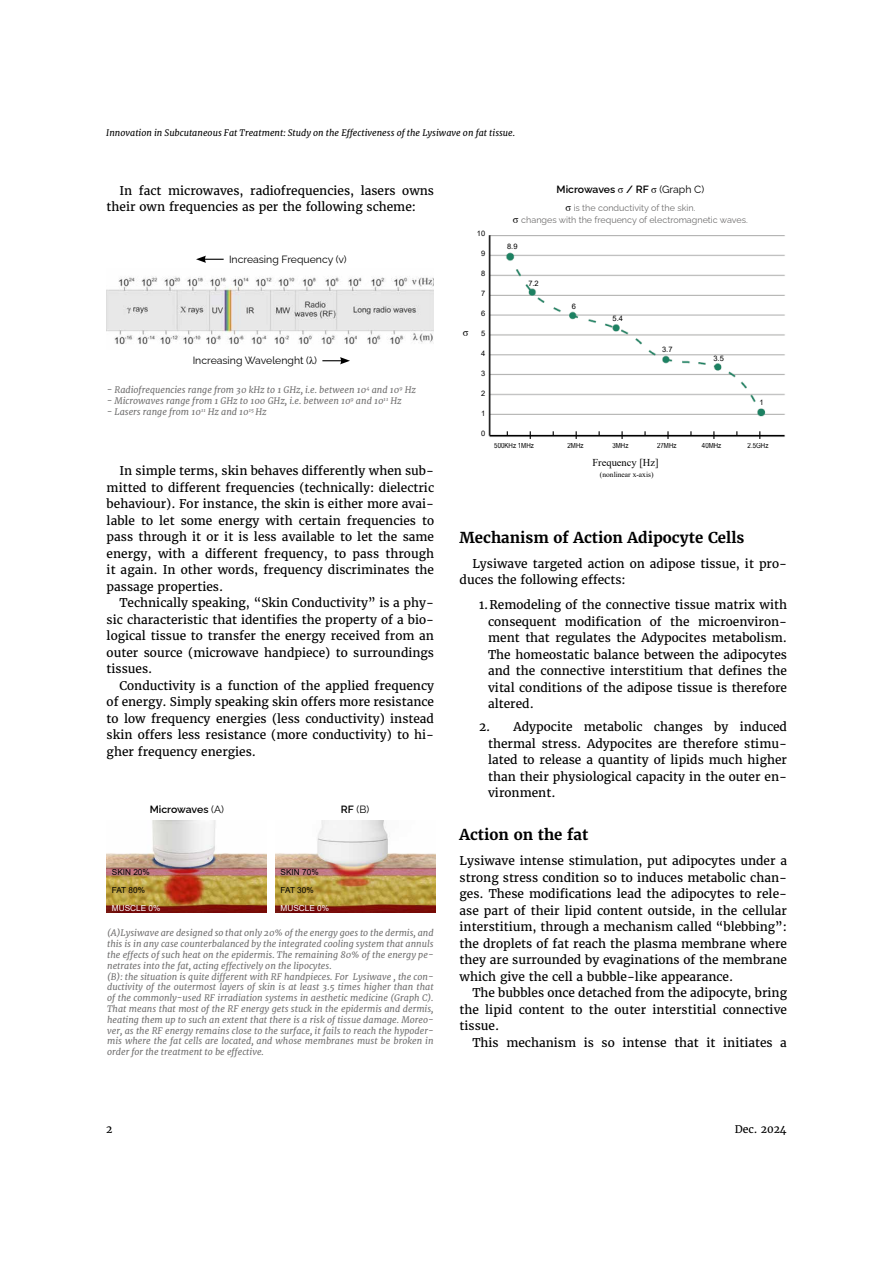
<style>
.page{position:relative;width:893px;height:1263px;background:#fff}
.page>*{position:absolute;margin:0;border:0;box-sizing:border-box;transform-origin:0 0}
.t1{font:700 15px "Merriweather";color:#000}
.t2{font:12px/16.5px "Merriweather";color:#000;text-align:justify}
.t3{font:10.5px "Raleway";color:#000}
.t4{font:600 10.5px "Raleway";letter-spacing:-.01em;color:#000}
.t5{font:10.5px "Times New Roman";color:#000}
.t6{font:10.5px "Merriweather";color:#000}
.t7{font:italic 9px/10.8px "Merriweather";color:#706f6f}
.t8{font:italic 9px "Merriweather";color:#000}
.t9{font:9px/11.2px "Raleway";color:#706f6f;text-align:center}
.t10{font:8.25px/18px "Arial";color:#000}
.t11{font:8.25px "Arial";color:#fff}
.t12{font:7.5px "Arial Narrow";color:#000}
.t13{font:7.5px "Arial";color:#000}
.t14{font:7.5px "Times New Roman";color:#000}
.s1{font-family:"Times New Roman"}
.s2{font-weight:400}
.s3{font-weight:600}
.s4{font-family:"Times New Roman";font-weight:400}
.s5{font-family:"Times New Roman";font-size:10.5px;color:#000}
</style>
<div class="page">
<img style="left:106px;top:276px;width:328px;height:69px">
<svg style="left:196px;top:256px;width:28px;height:7px"></svg>
<svg style="left:322px;top:357px;width:28px;height:7px"></svg>
<img style="left:107px;top:820px;width:160px;height:92px">
<img style="left:275px;top:820px;width:160px;height:92px">
<img style="left:488px;top:235px;width:297px;height:204px">
<svg style="left:667px;top:431px;width:2px;height:8px"></svg>
<svg style="left:621px;top:431px;width:2px;height:8px"></svg>
<p class="t8" style="left:106px;top:128px;width:410px">Innovation in Subcutaneous Fat Treatment: Study on the Effectiveness of the Lysiwave on fat tissue.</p>
<p class="t2" style="left:107px;top:182px;width:329px;text-indent:13px">In fact microwaves, radiofrequencies, lasers owns their own frequencies as per the following scheme:</p>
<p class="t3" style="left:229px;top:251px;width:119px">Increasing Frequency (v)</p>
<p class="t3" style="left:193px;top:352px;width:126px">Increasing Wavelenght (<span class="s1">λ</span>)</p>
<p class="t7" style="left:107px;top:384px;width:311px">- Radiofrequencies range from 30 kHz to 1 GHz, i.e. between 10<sup>4</sup> and 10<sup>9</sup> Hz</p>
<p class="t7" style="left:107px;top:395px;width:296px">- Microwaves range from 1 GHz to 100 GHz, i.e. between 10<sup>9</sup> and 10<sup>11</sup> Hz</p>
<p class="t7" style="left:107px;top:406px;width:161px">- Lasers range from 10<sup>11</sup> Hz and 10<sup>15</sup> Hz</p>
<p class="t2" style="left:107px;top:463px;width:329px;text-indent:13px">In simple terms, skin behaves differently when sub&shy;mitted to different frequencies (technically: dielectric behaviour). For instance, the skin is either more avai&shy;lable to let some energy with certain frequencies to pass through it or it is less available to let the same energy, with a different frequency, to pass through it again. In other words, frequency discriminates the passage properties.</p>
<p class="t2" style="left:107px;top:595px;width:329px;text-indent:13px">Technically speaking, “Skin Conductivity” is a phy&shy;sic characteristic that identifies the property of a bio&shy;logical tissue to transfer the energy received from an outer source (microwave handpiece) to surroundings tissues.</p>
<p class="t2" style="left:107px;top:677px;width:329px;text-indent:13px">Conductivity is a function of the applied frequency of energy. Simply speaking skin offers more resistance to low frequency energies (less conductivity) instead skin offers less resistance (more conductivity) to hi&shy;gher frequency energies.</p>
<p class="t4" style="left:150px;top:800px;width:76px">Microwaves <span class="s2">(A)</span></p>
<p class="t3" style="left:341px;top:800px;width:30px"><span class="s3">RF</span> (B)</p>
<p class="t10" style="left:112px;top:863px;width:40px">SKIN 20%<br>FAT 80%</p>
<p class="t11" style="left:112px;top:903px;width:50px">MUSCLE 0%</p>
<p class="t10" style="left:281px;top:863px;width:40px">SKIN 70%<br>FAT 30%</p>
<p class="t11" style="left:281px;top:903px;width:50px">MUSCLE 0%</p>
<p class="t7" style="left:107px;top:928px;width:328px">(A)Lysiwave are designed so that only 20% of the energy goes to the dermis, and this is in any case counterbalanced by the integrated cooling system that annuls the effects of such heat on the epidermis. The remaining 80% of the energy pe&shy;netrates into the fat, acting effectively on the lipocytes.<br>(B): the situation is quite different with RF handpieces. For Lysiwave , the con&shy;ductivity of the outermost layers of skin is at least 3.5 times higher than that of the commonly-used RF irradiation systems in aesthetic medicine (Graph C).<br>That means that most of the RF energy gets stuck in the epidermis and dermis, heating them up to such an extent that there is a risk of tissue damage. Moreo&shy;ver, as the RF energy remains close to the surface, it fails to reach the hypoder&shy;mis where the fat cells are located, and whose membranes must be broken in order for the treatment to be effective.</p>
<p class="t4" style="left:556px;top:181px;width:149px">Microwaves <span class="s4">σ</span> / RF <span class="s4">σ</span> <span class="s2">(Graph C)</span></p>
<p class="t5" style="left:463px;top:325px;width:7px">σ</p>
<p class="t13" style="left:477px;top:228px;width:10px">10</p>
<p class="t13" style="left:481px;top:248px;width:6px">9</p>
<p class="t13" style="left:481px;top:268px;width:6px">8</p>
<p class="t13" style="left:481px;top:288px;width:6px">7</p>
<p class="t13" style="left:481px;top:308px;width:6px">6</p>
<p class="t13" style="left:481px;top:328px;width:6px">5</p>
<p class="t13" style="left:481px;top:348px;width:6px">4</p>
<p class="t13" style="left:481px;top:368px;width:6px">3</p>
<p class="t13" style="left:481px;top:388px;width:6px">2</p>
<p class="t13" style="left:481px;top:408px;width:6px">1</p>
<p class="t13" style="left:481px;top:428px;width:6px">0</p>
<p class="t9" style="left:513px;top:201px;width:236px"><span class="s5">σ</span> is the conductivity of the skin.<br><span class="s5">σ</span> changes with the frequency of electromagnetic waves.</p>
<p class="t13" style="left:507px;top:241px;width:12px">8.9</p>
<p class="t13" style="left:528px;top:278px;width:12px">7.2</p>
<p class="t13" style="left:572px;top:301px;width:6px">6</p>
<p class="t13" style="left:612px;top:313px;width:12px">5.4</p>
<p class="t13" style="left:662px;top:344px;width:12px">3.7</p>
<p class="t13" style="left:713px;top:353px;width:12px">3.5</p>
<p class="t13" style="left:760px;top:398px;width:6px">1</p>
<p class="t12" style="left:494px;top:440px;width:41px">500KHz 1MHz</p>
<p class="t12" style="left:568px;top:440px;width:18px">2MHz</p>
<p class="t12" style="left:612px;top:440px;width:18px">3MHz</p>
<p class="t12" style="left:657px;top:440px;width:21px">27MHz</p>
<p class="t12" style="left:702px;top:440px;width:21px">40MHz</p>
<p class="t12" style="left:748px;top:440px;width:22px">2.5GHz</p>
<p class="t5" style="left:592px;top:455px;width:68px">Frequency [Hz]</p>
<p class="t14" style="left:600px;top:469px;width:55px">(nonlinear x-axis)</p>
<p class="t1" style="left:460px;top:528px;width:286px">Mechanism of Action Adipocyte Cells</p>
<p class="t2" style="left:460px;top:555px;width:329px;text-indent:13px">Lysiwave targeted action on adipose tissue, it pro&shy;duces the following effects:</p>
<p class="t2" style="left:488px;top:597px;width:300px;text-indent:-9px">1.Remodeling of the connective tissue matrix with consequent modification of the microenviron&shy;ment that regulates the Adypocites metabolism.<br>The homeostatic balance between the adipocytes and the connective interstitium that defines the vital conditions of the adipose tissue is therefore altered.</p>
<p class="t2" style="left:488px;top:719px;width:300px;text-indent:-9px">2. Adypocite metabolic changes by induced thermal stress. Adypocites are therefore stimu&shy;lated to release a quantity of lipids much higher than their physiological capacity in the outer en&shy;vironment.</p>
<p class="t1" style="left:460px;top:825px;width:130px">Action on the fat</p>
<p class="t2" style="left:460px;top:853px;width:329px">Lysiwave intense stimulation, put adipocytes under a strong stress condition so to induces metabolic chan&shy;ges. These modifications lead the adipocytes to rele&shy;ase part of their lipid content outside, in the cellular interstitium, through a mechanism called “blebbing”: the droplets of fat reach the plasma membrane where they are surrounded by evaginations of the membrane which give the cell a bubble-like appearance.</p>
<p class="t2" style="left:460px;top:985px;width:329px;text-indent:13px">The bubbles once detached from the adipocyte, bring the lipid content to the outer interstitial connective tissue.</p>
<p class="t2" style="left:472px;top:1034px;width:316px">This mechanism is so intense that it initiates a</p>
<p class="t6" style="left:106px;top:1123px;width:8px">2</p>
<p class="t6" style="left:735px;top:1123px;width:53px">Dec. 2024</p>
</div>
